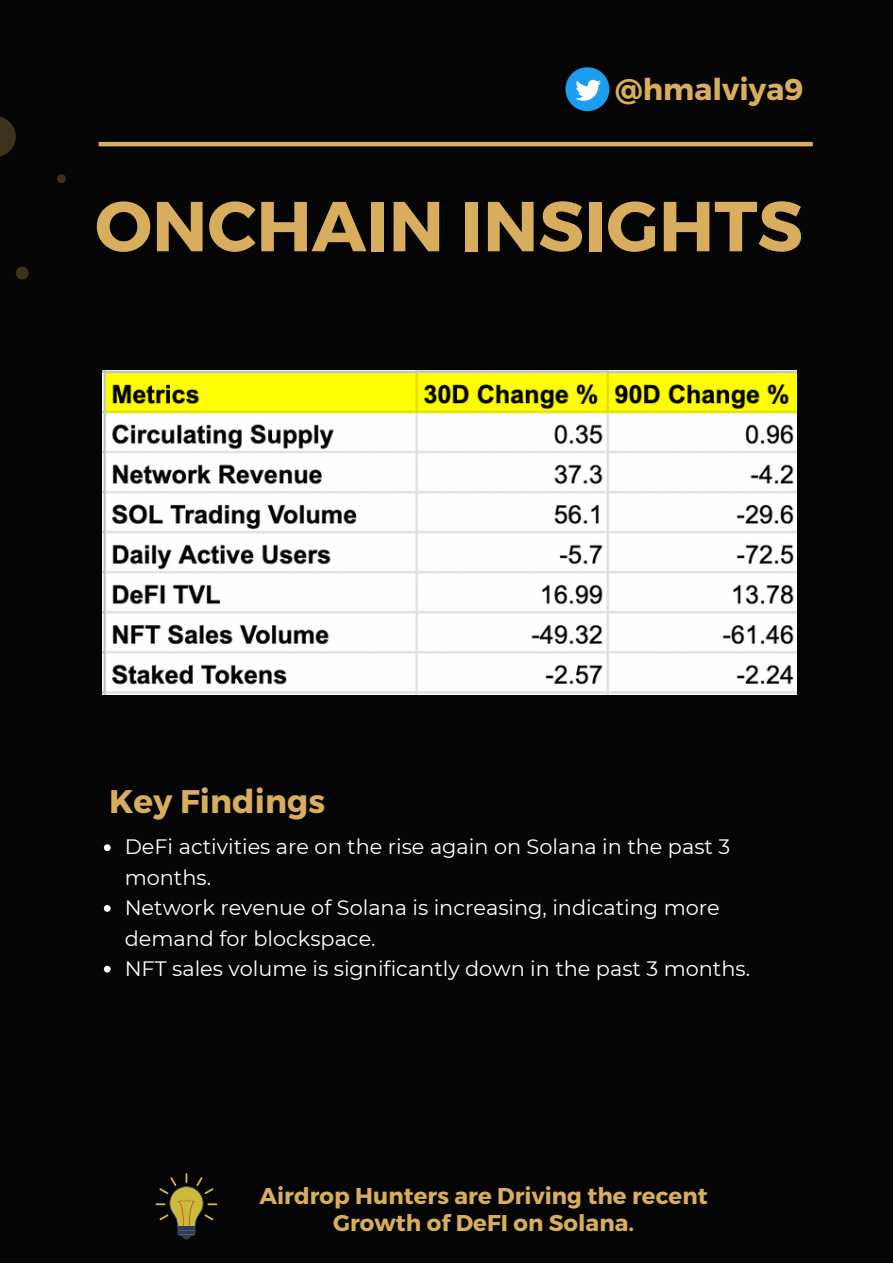
<style>
.page{position:relative;width:893px;height:1264px;background:#fff}
.page>*{position:absolute;margin:0;border:0;box-sizing:border-box;transform-origin:0 0}
.t1{font:700 70.65px "Montserrat";color:#d8ae5e}
.t2{font:700 32.7px "Montserrat";letter-spacing:.005em;color:#d8ae5e}
.t3{font:700 30px "Montserrat";letter-spacing:.005em;color:#d8ae5e}
.t4{font:700 22.8px/27px "Montserrat";letter-spacing:.005em;color:#d8ae5e;text-align:center}
.t5{font:20.85px/30.3px "Montserrat";color:#fff}
</style>
<div class="page">
<div style="left:0;top:0;width:892px;height:1262px;background:#050505"></div>
<hr style="left:99px;top:142px;width:713px;height:4px;background:#d8ae5e">
<svg style="left:0;top:117px;width:16px;height:40px"></svg>
<svg style="left:16px;top:267px;width:13px;height:12px"></svg>
<svg style="left:57px;top:174px;width:9px;height:9px"></svg>
<svg style="left:565px;top:67px;width:44px;height:44px"></svg>
<svg style="left:155px;top:1173px;width:62px;height:66px"></svg>
<img style="left:102px;top:370px;width:694px;height:324px">
<svg style="left:104px;top:844px;width:7px;height:7px"></svg>
<svg style="left:104px;top:905px;width:7px;height:6px"></svg>
<svg style="left:104px;top:965px;width:7px;height:7px"></svg>
<p class="t3" style="left:615px;top:70px;width:190px">@hmalviya9</p>
<p class="t1" style="left:95px;top:180px;width:709px">ONCHAIN INSIGHTS</p>
<p class="t2" style="left:109px;top:780px;width:218px">Key Findings</p>
<p class="t5" style="left:125px;top:831px;width:607px">DeFi activities are on the rise again on Solana in the past 3 months.</p>
<p class="t5" style="left:125px;top:892px;width:596px">Network revenue of Solana is increasing, indicating more demand for blockspace.</p>
<p class="t5" style="left:125px;top:953px;width:627px">NFT sales volume is significantly down in the past 3 months.</p>
<p class="t4" style="left:259px;top:1181px;width:449px">Airdrop Hunters are Driving the recent<br>Growth of DeFI on Solana.</p>
</div>
